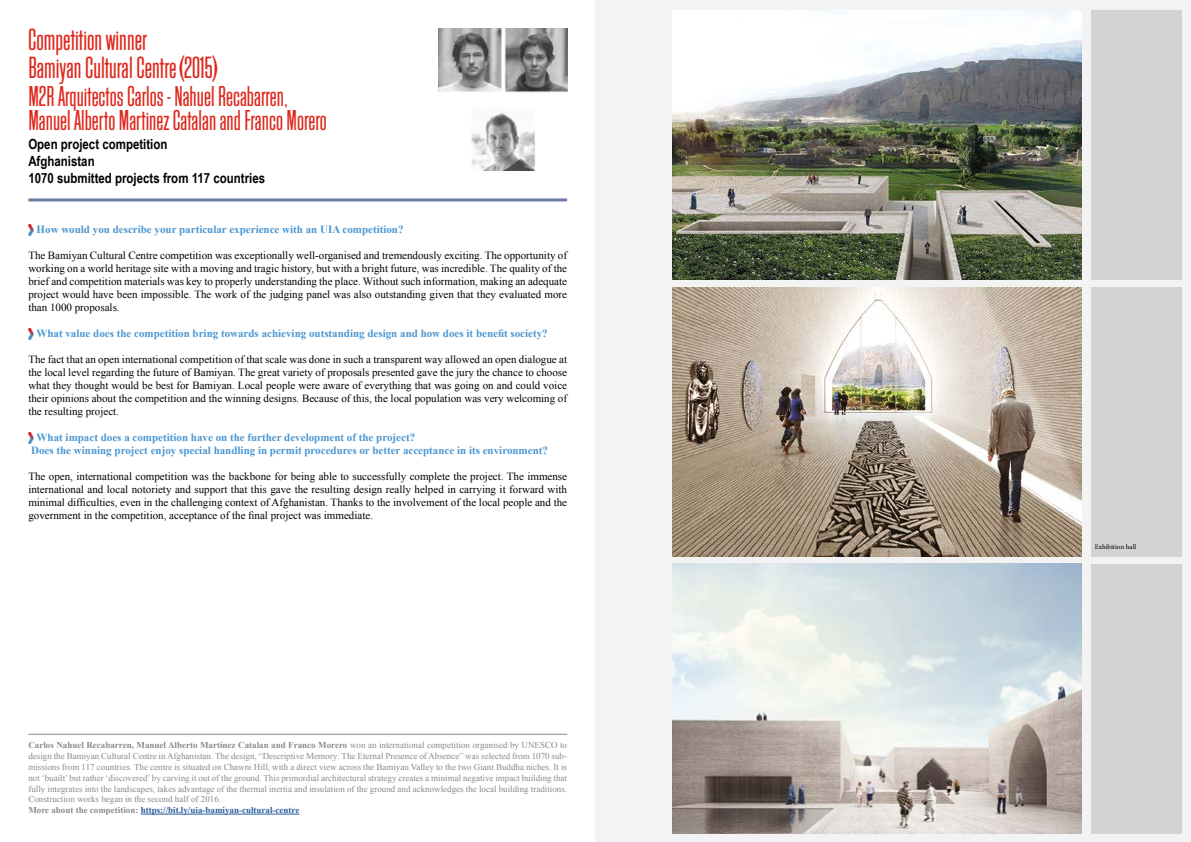
<style>
.page{position:relative;width:1191px;height:842px;background:#fff}
.page>*{position:absolute;margin:0;border:0;box-sizing:border-box;transform-origin:0 0}
.t1{font:32px "Block Gothic RR Light Extra Cond";color:#df271c}
.t2{font:30px/24px "Block Gothic RR Light Extra Cond";color:#df271c}
.t3{font:700 14px/16.8px "Arial Narrow";color:#000}
.t4{font:11px/13px "Times New Roman";color:#000;text-align:justify}
.t5{font:700 11px/13px "Times New Roman";color:#4a96d2}
.t6{font:9px/10.8px "Times New Roman";color:#878a8e}
.t7{font:7px "Minion Pro";color:#000}
.s1{font-weight:700}
.s2{font-weight:700;color:#275b9b}
</style>
<div class="page">
<div style="left:595px;top:0;width:596px;height:842px;background:#f3f3f3"></div>
<img style="left:672px;top:10px;width:410px;height:269px">
<img style="left:672px;top:287px;width:410px;height:269px">
<div style="left:1091px;top:10px;width:90px;height:270px;background:#d2d3d4"></div>
<div style="left:1091px;top:564px;width:90px;height:269px;background:#d2d3d4"></div>
<div style="left:1091px;top:287px;width:90px;height:270px;background:#d2d3d4"></div>
<img style="left:672px;top:564px;width:410px;height:269px">
<img style="left:438px;top:28px;width:129px;height:142px">
<hr style="left:28px;top:198px;width:539px;height:3px;background:#6c7ba1">
<hr style="left:141px;top:814px;width:158px;height:1px;background:#275b9b">
<hr style="left:28px;top:734px;width:539px;height:1px;background:#878a8e">
<svg style="left:28px;top:225px;width:6px;height:11px"></svg>
<svg style="left:28px;top:328px;width:6px;height:11px"></svg>
<svg style="left:28px;top:432px;width:6px;height:11px"></svg>
<h1 class="t1" style="left:28px;top:23px;width:120px">Competition winner</h1>
<h1 class="t1" style="left:28px;top:51px;width:190px">Bamiyan Cultural Centre (2015)</h1>
<h2 class="t2" style="left:28px;top:84px;width:300px">M2R Arquitectos Carlos - Nahuel Recabarren,<br>Manuel Alberto Martinez Catalan and Franco Morero</h2>
<p class="t3" style="left:28px;top:135px;width:238px">Open project competition<br>Afghanistan<br>1070 submitted projects from 117 countries</p>
<p class="t5" style="left:37px;top:222px;width:368px">How would you describe your particular experience with an UIA competition?</p>
<p class="t4" style="left:28px;top:248px;width:540px">The Bamiyan Cultural Centre competition was exceptionally well-organised and tremendously exciting. The opportunity of working on a world heritage site with a moving and tragic history, but with a bright future, was incredible. The quality of the brief and competition materials was key to properly understanding the place. Without such information, making an adequate project would have been impossible. The work of the judging panel was also outstanding given that they evaluated more than 1000 proposals.</p>
<p class="t5" style="left:36px;top:326px;width:513px">What value does the competition bring towards achieving outstanding design and how does it benefit society?</p>
<p class="t4" style="left:28px;top:352px;width:540px">The fact that an open international competition of that scale was done in such a transparent way allowed an open dialogue at the local level regarding the future of Bamiyan. The great variety of proposals presented gave the jury the chance to choose what they thought would be best for Bamiyan. Local people were aware of everything that was going on and could voice their opinions about the competition and the winning designs. Because of this, the local population was very welcoming of the resulting project.</p>
<p class="t5" style="left:31px;top:430px;width:518px;text-indent:5px">What impact does a competition have on the further development of the project?<br>Does the winning project enjoy special handling in permit procedures or better acceptance in its environment?</p>
<p class="t4" style="left:28px;top:469px;width:540px">The open, international competition was the backbone for being able to successfully complete the project. The immense international and local notoriety and support that this gave the resulting design really helped in carrying it forward with minimal difficulties, even in the challenging context of Afghanistan. Thanks to the involvement of the local people and the government in the competition, acceptance of the final project was immediate.</p>
<p class="t6" style="left:28px;top:740px;width:540px"><span class="s1">Carlos Nahuel Recabarren, Manuel Alberto Martinez Catalan and Franco Morero</span> won an international competition organised by UNESCO to design the Bamiyan Cultural Centre in Afghanistan. The design, “Descriptive Memory: The Eternal Presence of Absence” was selected from 1070 sub&shy;missions from 117 countries. The centre is situated on Chawni Hill, with a direct view across the Bamiyan Valley to the two Giant Buddha niches. It is not ‘buailt’ but rather ‘discovered’ by carving it out of the ground. This primordial architectural strategy creates a minimal negative impact building that fully integrates into the landscapes, takes advantage of the thermal inertia and insulation of the ground and acknowledges the local building traditions.<br>Construction works began in the second half of 2016.<br><span class="s1">More about the competition:</span> <span class="s2">https://bit.ly/uia-bamiyan-cultural-centre</span></p>
<p class="t7" style="left:1094px;top:542px;width:43px">Exhibition hall</p>
</div>
